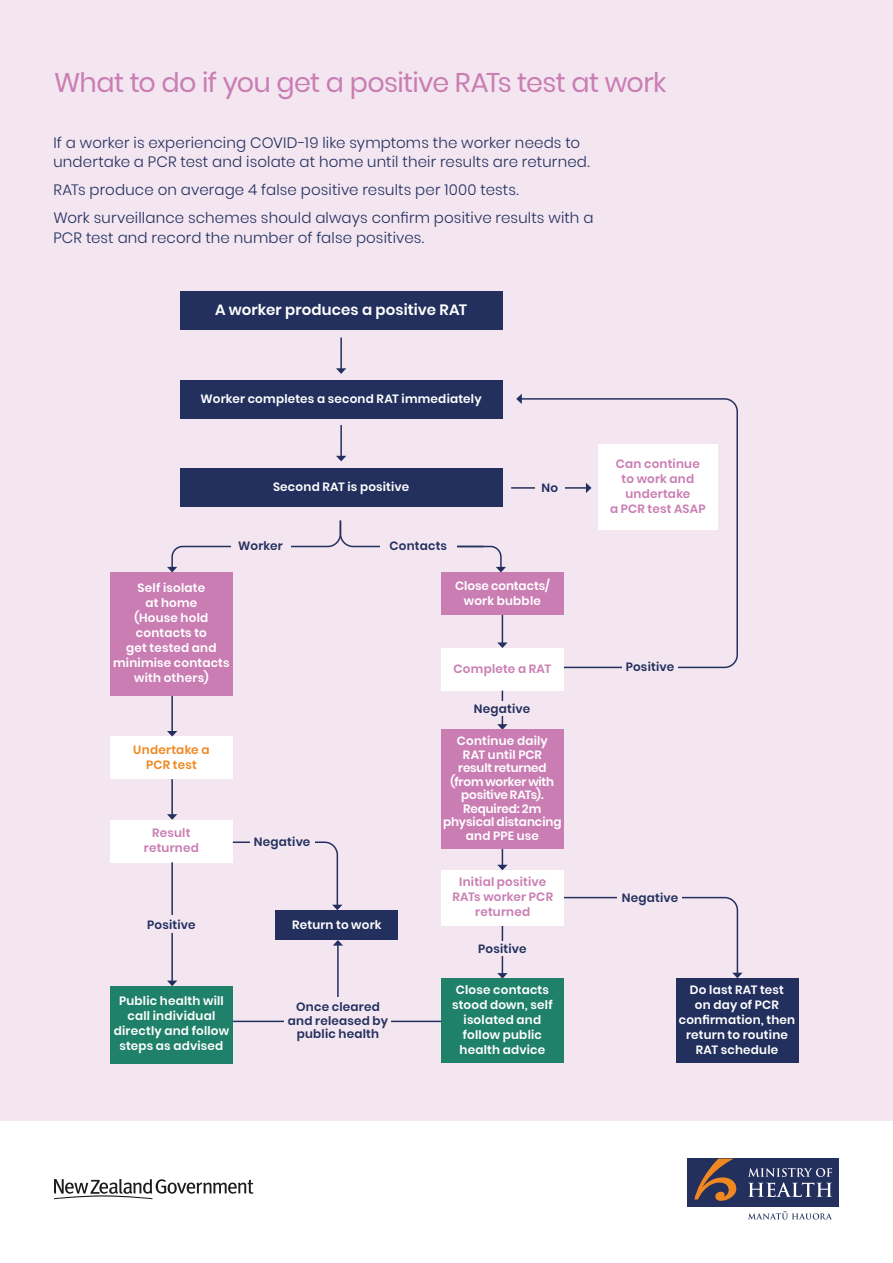
<style>
.page{position:relative;width:893px;height:1263px;background:#fff}
.page>*{position:absolute;margin:0;border:0;box-sizing:border-box;transform-origin:0 0}
.t1{font:27px "Poppins";letter-spacing:-.02em;color:#ca7db3}
.t2{font:300 15px/19.5px "Poppins";letter-spacing:.01em;color:#23305e}
.t3{font:600 15px "Poppins";letter-spacing:.01em;color:#fff}
.t4{font:600 12px/15px "Poppins";letter-spacing:.015em;color:#fff;text-align:center}
.t5{font:600 12px/13.5px "Poppins";letter-spacing:-.01em;color:#fff;text-align:center}
.t6{font:600 12px/15px "Poppins";letter-spacing:.015em;color:#ca7db3;text-align:center}
.t7{font:600 12px/13.5px "Poppins";letter-spacing:.015em;color:#23305e;text-align:center}
.t8{font:600 12px/15px "Poppins";letter-spacing:.02em;color:#f08821;text-align:center}
</style>
<div class="page">
<div style="left:0;top:0;width:893px;height:1121px;background:#f3e6f1"></div>
<hr style="left:219px;top:1021px;width:100px;height:1px;background:#23305e">
<hr style="left:502px;top:922px;width:1px;height:52px;background:#23305e">
<svg style="left:497px;top:973px;width:11px;height:5px"></svg>
<div style="left:110px;top:572px;width:123px;height:124px;background:#ca7db3"></div>
<div style="left:110px;top:820px;width:123px;height:42px;background:#fff"></div>
<div style="left:441px;top:648px;width:123px;height:42px;background:#fff"></div>
<div style="left:441px;top:870px;width:123px;height:55px;background:#fff"></div>
<div style="left:275px;top:910px;width:123px;height:30px;background:#23305e"></div>
<div style="left:110px;top:986px;width:123px;height:77px;background:#20816b"></div>
<div style="left:110px;top:736px;width:123px;height:43px;background:#fff"></div>
<div style="left:180px;top:291px;width:322px;height:39px;background:#23305e"></div>
<div style="left:180px;top:380px;width:322px;height:38px;background:#23305e"></div>
<div style="left:180px;top:469px;width:322px;height:38px;background:#23305e"></div>
<div style="left:441px;top:572px;width:123px;height:43px;background:#ca7db3"></div>
<svg style="left:167px;top:520px;width:339px;height:52px"></svg>
<hr style="left:171px;top:696px;width:2px;height:36px;background:#23305e">
<svg style="left:167px;top:731px;width:10px;height:5px"></svg>
<hr style="left:171px;top:779px;width:2px;height:36px;background:#23305e">
<svg style="left:167px;top:814px;width:10px;height:6px"></svg>
<hr style="left:171px;top:862px;width:2px;height:119px;background:#23305e">
<svg style="left:167px;top:980px;width:10px;height:6px"></svg>
<hr style="left:340px;top:425px;width:2px;height:32px;background:#23305e">
<svg style="left:336px;top:456px;width:10px;height:5px"></svg>
<hr style="left:340px;top:337px;width:2px;height:32px;background:#23305e">
<svg style="left:336px;top:368px;width:10px;height:6px"></svg>
<svg style="left:497px;top:615px;width:11px;height:33px"></svg>
<hr style="left:502px;top:690px;width:1px;height:35px;background:#23305e">
<svg style="left:497px;top:724px;width:11px;height:6px"></svg>
<hr style="left:502px;top:783px;width:1px;height:83px;background:#23305e">
<svg style="left:497px;top:865px;width:11px;height:5px"></svg>
<hr style="left:511px;top:487px;width:76px;height:2px;background:#23305e">
<svg style="left:231px;top:841px;width:111px;height:69px"></svg>
<svg style="left:519px;top:398px;width:219px;height:271px"></svg>
<svg style="left:516px;top:394px;width:6px;height:10px"></svg>
<svg style="left:333px;top:940px;width:108px;height:83px"></svg>
<div style="left:380px;top:538px;width:77px;height:17px;background:#f3e6f1"></div>
<div style="left:231px;top:538px;width:59px;height:17px;background:#f3e6f1"></div>
<div style="left:110px;top:916px;width:123px;height:17px;background:#f3e6f1"></div>
<div style="left:250px;top:833px;width:64px;height:17px;background:#f3e6f1"></div>
<div style="left:675px;top:978px;width:123px;height:85px;background:#23305e"></div>
<svg style="left:563px;top:896px;width:180px;height:82px"></svg>
<div style="left:618px;top:888px;width:64px;height:17px;background:#f3e6f1"></div>
<div style="left:622px;top:658px;width:56px;height:17px;background:#f3e6f1"></div>
<div style="left:535px;top:478px;width:30px;height:17px;background:#f3e6f1"></div>
<div style="left:441px;top:701px;width:123px;height:15px;background:#f3e6f1"></div>
<div style="left:441px;top:942px;width:123px;height:14px;background:#f3e6f1"></div>
<div style="left:285px;top:997px;width:106px;height:47px;background:#f3e6f1"></div>
<div style="left:441px;top:978px;width:123px;height:85px;background:#20816b"></div>
<div style="left:441px;top:730px;width:123px;height:119px;background:#ca7db3"></div>
<div style="left:688px;top:1158px;width:151px;height:49px;background:#23305e"></div>
<svg style="left:748px;top:1168px;width:84px;height:29px"></svg>
<svg style="left:748px;top:1211px;width:84px;height:8px"></svg>
<svg style="left:694px;top:1158px;width:42px;height:43px"></svg>
<svg style="left:54px;top:1179px;width:199px;height:20px"></svg>
<h1 class="t1" style="left:54px;top:67px;width:614px">What to do if you get a positive RATs test at work</h1>
<p class="t2" style="left:53px;top:133px;width:538px">If a worker is experiencing COVID-19 like symptoms the worker needs to undertake a PCR test and isolate at home until their results are returned.</p>
<p class="t2" style="left:53px;top:176px;width:542px;line-height:28px">RATs produce on average 4 false positive results per 1000 tests.<br>Work surveillance schemes should always confirm positive results with a</p>
<p class="t2" style="left:53px;top:228px;width:372px">PCR test and record the number of false positives.</p>
<p class="t3" style="left:215px;top:301px;width:254px">A worker produces a positive RAT</p>
<p class="t4" style="left:201px;top:391px;width:283px">Worker completes a second RAT immediately</p>
<p class="t4" style="left:273px;top:480px;width:138px">Second RAT is positive</p>
<p class="t7" style="left:238px;top:539px;width:46px">Worker</p>
<p class="t7" style="left:390px;top:539px;width:59px">Contacts</p>
<p class="t7" style="left:541px;top:481px;width:18px">No</p>
<p class="t4" style="left:113px;top:581px;width:118px">Self isolate<br>at home<br>(House hold contacts to<br>get tested and minimise contacts with others)</p>
<p class="t8" style="left:133px;top:742px;width:78px">Undertake a<br>PCR test</p>
<p class="t6" style="left:144px;top:825px;width:57px">Result returned</p>
<p class="t7" style="left:254px;top:835px;width:58px">Negative</p>
<p class="t7" style="left:147px;top:918px;width:50px">Positive</p>
<p class="t4" style="left:114px;top:994px;width:117px">Public health will call individual directly and follow steps as advised</p>
<p class="t4" style="left:292px;top:917px;width:91px">Return to work</p>
<p class="t7" style="left:288px;top:1000px;width:102px">Once cleared and released by public health</p>
<p class="t4" style="left:455px;top:578px;width:96px">Close contacts/ work bubble</p>
<p class="t6" style="left:454px;top:661px;width:99px">Complete a RAT</p>
<p class="t7" style="left:474px;top:702px;width:58px">Negative</p>
<p class="t5" style="left:443px;top:734px;width:120px">Continue daily<br>RAT until PCR<br>result returned (from worker with positive RATs).<br>Required: 2m physical distancing and PPE use</p>
<p class="t6" style="left:452px;top:875px;width:102px">Initial positive<br>RATs worker PCR returned</p>
<p class="t7" style="left:478px;top:942px;width:50px">Positive</p>
<p class="t4" style="left:452px;top:982px;width:102px">Close contacts stood down, self isolated and follow public health advice</p>
<p class="t6" style="left:610px;top:456px;width:97px">Can continue to work and undertake<br>a PCR test ASAP</p>
<p class="t7" style="left:626px;top:660px;width:50px">Positive</p>
<p class="t7" style="left:622px;top:891px;width:58px">Negative</p>
<p class="t4" style="left:679px;top:982px;width:118px">Do last RAT test<br>on day of PCR confirmation, then return to routine<br>RAT schedule</p>
</div>
